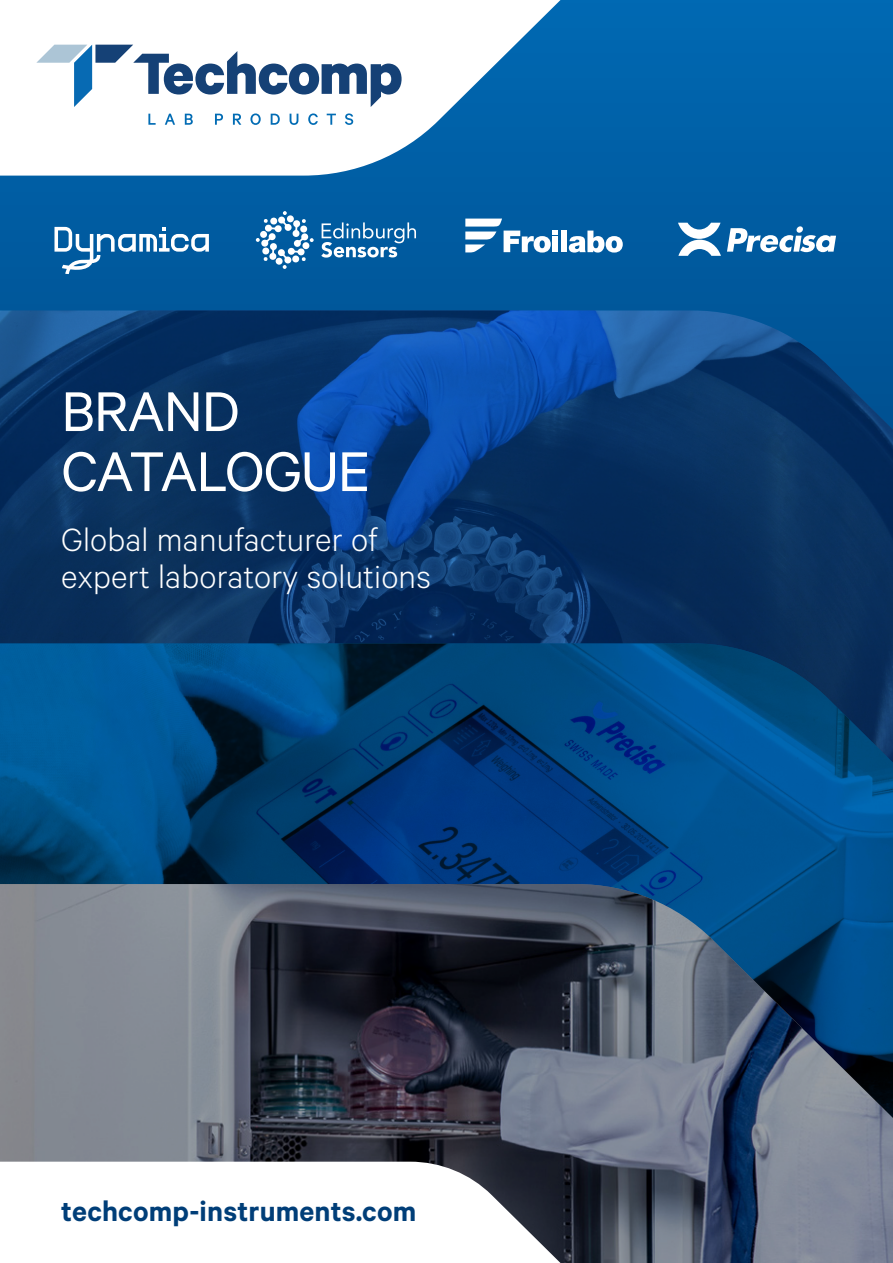
<style>
.page{position:relative;width:893px;height:1263px;background:#fff}
.page>*{position:absolute;margin:0;border:0;box-sizing:border-box;transform-origin:0 0}
.t1{font:63px/60px "Calibre";letter-spacing:-.02em;color:#fff}
.t2{font:300 36.3px/36.3px "Calibre";letter-spacing:.005em;color:#fff}
.t3{font:600 31.65px "Calibre";letter-spacing:.005em;color:#003e78}
</style>
<div class="page">
<div style="left:0;top:0;width:893px;height:778px;background:linear-gradient(to right,#00599d,#0060a7)"></div>
<img style="left:0;top:310px;width:893px;height:333px">
<img style="left:0;top:643px;width:893px;height:241px">
<img style="left:0;top:884px;width:893px;height:379px">
<svg style="left:0;top:1162px;width:573px;height:101px"></svg>
<svg style="left:0;top:0;width:573px;height:176px"></svg>
<svg style="left:36px;top:45px;width:366px;height:62px"></svg>
<svg style="left:148px;top:114px;width:8px;height:11px"></svg>
<svg style="left:165px;top:114px;width:10px;height:11px"></svg>
<svg style="left:185px;top:114px;width:8px;height:11px"></svg>
<svg style="left:215px;top:114px;width:8px;height:11px"></svg>
<svg style="left:233px;top:114px;width:8px;height:11px"></svg>
<svg style="left:250px;top:113px;width:11px;height:12px"></svg>
<svg style="left:271px;top:114px;width:9px;height:11px"></svg>
<svg style="left:290px;top:114px;width:8px;height:11px"></svg>
<svg style="left:308px;top:113px;width:10px;height:12px"></svg>
<svg style="left:327px;top:114px;width:9px;height:11px"></svg>
<svg style="left:345px;top:113px;width:8px;height:12px"></svg>
<svg style="left:54px;top:227px;width:155px;height:47px"></svg>
<svg style="left:256px;top:211px;width:58px;height:58px"></svg>
<svg style="left:321px;top:222px;width:95px;height:36px"></svg>
<svg style="left:465px;top:219px;width:93px;height:34px"></svg>
<div style="left:552px;top:236px;width:6px;height:16px;background:#fff"></div>
<div style="left:561px;top:231px;width:6px;height:21px;background:#fff"></div>
<svg style="left:569px;top:231px;width:54px;height:22px"></svg>
<svg style="left:727px;top:226px;width:109px;height:26px"></svg>
<svg style="left:678px;top:223px;width:43px;height:33px"></svg>
<p class="t1" style="left:61px;top:379px;width:310px">BRAND<br>CATALOGUE</p>
<p class="t2" style="left:61px;top:520px;width:371px">Global manufacturer of expert laboratory solutions</p>
<p class="t3" style="left:61px;top:1192px;width:356px">techcomp-instruments.com</p>
</div>
